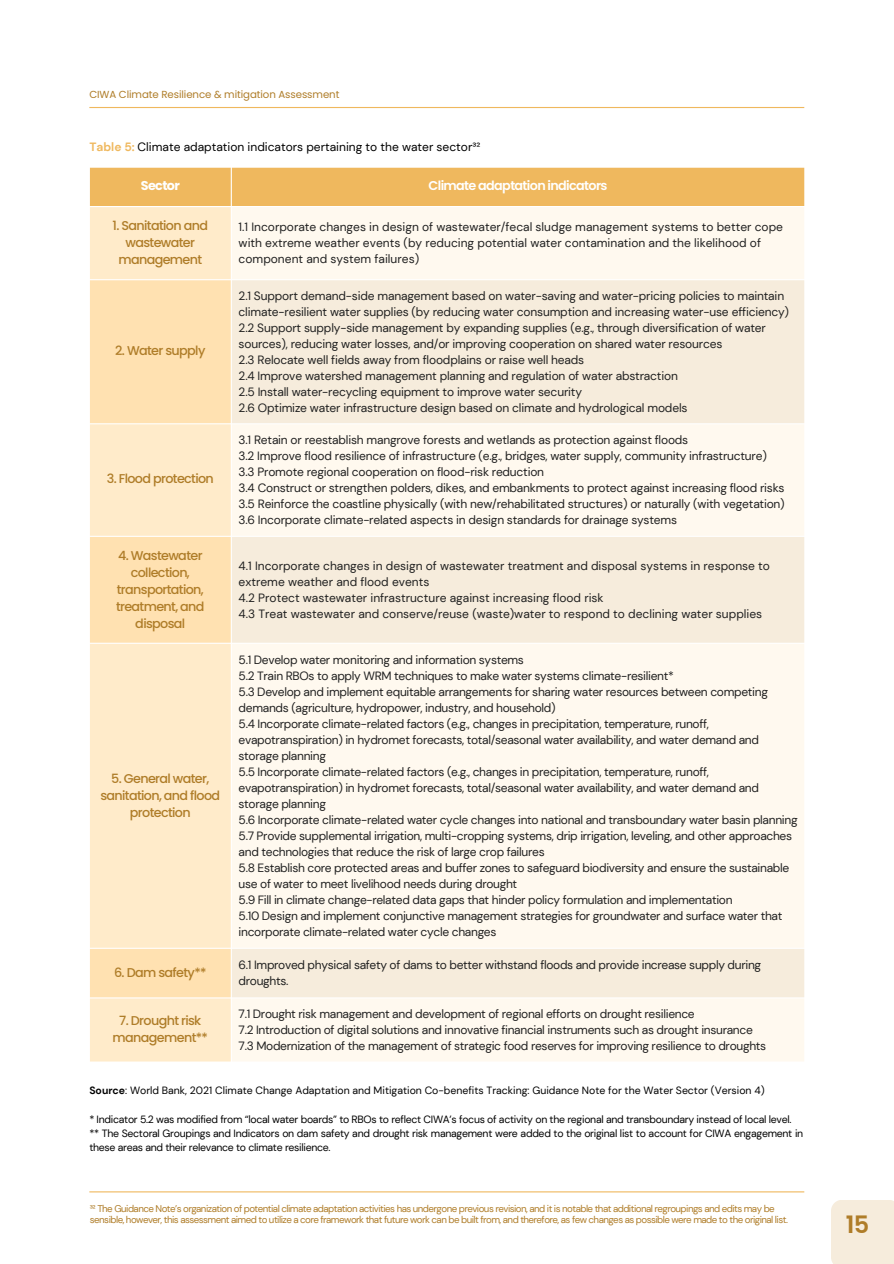
<style>
.page{position:relative;width:894px;height:1264px;background:#fff}
.page>*{position:absolute;margin:0;border:0;box-sizing:border-box;transform-origin:0 0}
.t1{font:600 24px "Poppins";color:#af7d29}
.t2{font:500 12.75px/17px "Poppins";letter-spacing:-.05em;color:#af7d29;text-align:center}
.t3{font:600 12.75px "Poppins";letter-spacing:-.05em;color:#fff}
.t4{font:700 12.75px "Poppins";letter-spacing:-.05em;color:#fff}
.t5{font:12px/16px "DM Sans";letter-spacing:-.025em;color:#202020}
.t6{font:12px/16px "DM Sans";color:#202020}
.t7{font:12px "DM Sans";color:#000}
.t8{font:10.5px/14px "DM Sans";letter-spacing:-.025em;color:#000}
.t9{font:10.5px "DM Sans";color:#000}
.t10{font:10.2px "Poppins";letter-spacing:-.01em;color:#af7d29}
.t11{font:9.75px/10.5px "DM Sans";letter-spacing:-.055em;color:#af7d29}
.s1{font-weight:700;color:#efb85e}
.s2{font-weight:700}
</style>
<div class="page">
<hr style="left:89px;top:107px;width:715px;height:1px;background:#efb85e">
<hr style="left:89px;top:1191px;width:715px;height:1px;background:#efb85e">
<div style="left:831px;top:1200px;width:62px;height:63px;background:#f6ecdc"></div>
<div style="left:90px;top:168px;width:714px;height:38px;background:#efb85e"></div>
<div style="left:90px;top:207px;width:141px;height:854px;background:#ffebca"></div>
<div style="left:232px;top:207px;width:572px;height:854px;background:#fff9ef"></div>
<svg style="left:90px;top:280px;width:141px;height:717px;background:#ffe7c0"></svg>
<svg style="left:232px;top:280px;width:572px;height:717px;fill:#fff9ef"></svg>
<p class="t10" style="left:89px;top:87px;width:251px">CIWA Climate Resilience &amp; mitigation Assessment</p>
<p class="t7" style="left:89px;top:139px;width:392px"><span class="s1">Table 5:</span> Climate adaptation indicators pertaining to the water sector³²</p>
<p class="t4" style="left:141px;top:177px;width:40px">Sector</p>
<p class="t3" style="left:428px;top:177px;width:180px">Climate adaptation indicators</p>
<p class="t2" style="left:112px;top:217px;width:97px">1. Sanitation and wastewater management</p>
<p class="t6" style="left:238px;top:219px;width:546px">1.1 Incorporate changes in design of wastewater/fecal sludge management systems to better cope with extreme weather events (by reducing potential water contamination and the likelihood of component and system failures)</p>
<p class="t2" style="left:115px;top:342px;width:92px">2. Water supply</p>
<p class="t2" style="left:107px;top:470px;width:109px">3. Flood protection</p>
<p class="t5" style="left:238px;top:288px;width:552px">2.1 Support demand-side management based on water-saving and water-pricing policies to maintain climate-resilient water supplies (by reducing water consumption and increasing water-use efficiency)<br>2.2 Support supply-side management by expanding supplies (e.g., through diversification of water sources), reducing water losses, and/or improving cooperation on shared water resources<br>2.3 Relocate well fields away from floodplains or raise well heads<br>2.4 Improve watershed management planning and regulation of water abstraction<br>2.5 Install water-recycling equipment to improve water security<br>2.6 Optimize water infrastructure design based on climate and hydrological models</p>
<p class="t5" style="left:238px;top:432px;width:547px">3.1 Retain or reestablish mangrove forests and wetlands as protection against floods<br>3.2 Improve flood resilience of infrastructure (e.g., bridges, water supply, community infrastructure)<br>3.3 Promote regional cooperation on flood-risk reduction<br>3.4 Construct or strengthen polders, dikes, and embankments to protect against increasing flood risks 3.5 Reinforce the coastline physically (with new/rehabilitated structures) or naturally (with vegetation)<br>3.6 Incorporate climate-related aspects in design standards for drainage systems</p>
<p class="t2" style="left:116px;top:546px;width:90px">4. Wastewater collection, transportation, treatment, and disposal</p>
<p class="t6" style="left:238px;top:557px;width:532px">4.1 Incorporate changes in design of wastewater treatment and disposal systems in response to extreme weather and flood events<br>4.2 Protect wastewater infrastructure against increasing flood risk<br>4.3 Treat wastewater and conserve/reuse (waste)water to respond to declining water supplies</p>
<p class="t2" style="left:100px;top:769px;width:121px">5. General water, sanitation, and flood protection</p>
<p class="t5" style="left:238px;top:651px;width:560px">5.1 Develop water monitoring and information systems<br>5.2 Train RBOs to apply WRM techniques to make water systems climate-resilient*<br>5.3 Develop and implement equitable arrangements for sharing water resources between competing demands (agriculture, hydropower, industry, and household)<br>5.4 Incorporate climate-related factors (e.g., changes in precipitation, temperature, runoff, evapotranspiration) in hydromet forecasts, total/seasonal water availability, and water demand and storage planning<br>5.5 Incorporate climate-related factors (e.g., changes in precipitation, temperature, runoff, evapotranspiration) in hydromet forecasts, total/seasonal water availability, and water demand and storage planning<br>5.6 Incorporate climate-related water cycle changes into national and transboundary water basin planning 5.7 Provide supplemental irrigation, multi-cropping systems, drip irrigation, leveling, and other approaches and technologies that reduce the risk of large crop failures<br>5.8 Establish core protected areas and buffer zones to safeguard biodiversity and ensure the sustainable use of water to meet livelihood needs during drought<br>5.9 Fill in climate change-related data gaps that hinder policy formulation and implementation<br>5.10 Design and implement conjunctive management strategies for groundwater and surface water that incorporate climate-related water cycle changes</p>
<p class="t2" style="left:114px;top:963px;width:94px">6. Dam safety**</p>
<p class="t5" style="left:238px;top:956px;width:524px">6.1 Improved physical safety of dams to better withstand floods and provide increase supply during droughts.</p>
<p class="t2" style="left:113px;top:1012px;width:97px">7. Drought risk management**</p>
<p class="t5" style="left:238px;top:1006px;width:529px">7.1 Drought risk management and development of regional efforts on drought resilience<br>7.2 Introduction of digital solutions and innovative financial instruments such as drought insurance<br>7.3 Modernization of the management of strategic food reserves for improving resilience to droughts</p>
<p class="t9" style="left:89px;top:1084px;width:676px"><span class="s2">Source</span>: World Bank, 2021 Climate Change Adaptation and Mitigation Co-benefits Tracking: Guidance Note for the Water Sector (Version 4)</p>
<p class="t8" style="left:89px;top:1111px;width:715px">* Indicator 5.2 was modified from “local water boards” to RBOs to reflect CIWA’s focus of activity on the regional and transboundary instead of local level. ** The Sectoral Groupings and Indicators on dam safety and drought risk management were added to the original list to account for CIWA engagement in these areas and their relevance to climate resilience.</p>
<p class="t11" style="left:90px;top:1203px;width:699px">³² The Guidance Note’s organization of potential climate adaptation activities has undergone previous revision, and it is notable that additional regroupings and edits may be sensible, however, this assessment aimed to utilize a core framework that future work can be built from, and therefore, as few changes as possible were made to the original list.</p>
<p class="t1" style="left:845px;top:1207px;width:25px">15</p>
</div>
